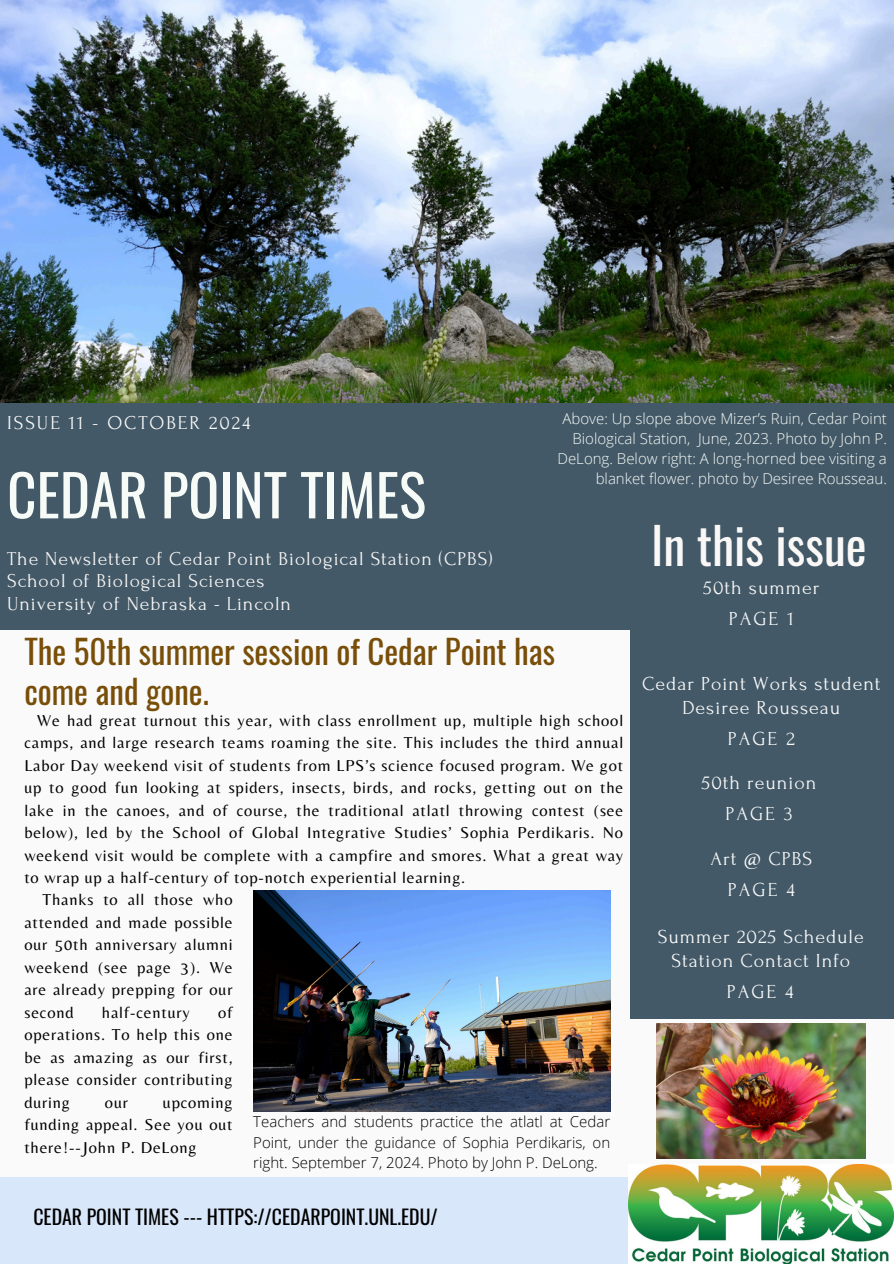
<style>
.page{position:relative;width:894px;height:1264px;background:#fff}
.page>*{position:absolute;margin:0;border:0;box-sizing:border-box;transform-origin:0 0}
.t1{font:57.15px "Oswald";color:#f7fbf7}
.t2{font:49.65px "Oswald";color:#faf8f7}
.t3{font:32.85px/39.3px "Oswald";color:#784e08}
.t4{font:19.8px/23.7px "Forum";letter-spacing:.05em;color:#fafafa;text-align:center}
.t5{font:19.8px "Oswald";color:#000}
.t6{font:19.65px/22.5px "Forum";letter-spacing:.05em;color:#faf8f7}
.t7{font:19.65px "Forum";letter-spacing:.1em;color:#fafafa}
.t8{font:16.5px/22.5px "Belleza";letter-spacing:.05em;color:#000;text-align:justify}
.t9{font:300 15px/20.2px "Open Sans";color:#f7fbf7;text-align:right}
.t10{font:300 15px/20.2px "Open Sans";color:#000;text-align:justify}
</style>
<div class="page">
<div style="left:0;top:0;width:893px;height:1263px;background:#fafafa"></div>
<img style="left:0;top:0;width:893px;height:403px">
<div style="left:630px;top:403px;width:263px;height:615px;background:#435967"></div>
<div style="left:0;top:403px;width:701px;height:226px;background:#435967"></div>
<div style="left:0;top:1177px;width:893px;height:86px;background:#d9e7fa"></div>
<img style="left:628px;top:1164px;width:264px;height:99px">
<img style="left:656px;top:1023px;width:209px;height:135px">
<img style="left:253px;top:890px;width:357px;height:221px">
<h4 class="t7" style="left:7px;top:412px;width:245px">ISSUE 11 - OCTOBER 2024</h4>
<h5 class="t1" style="left:7px;top:450px;width:420px">CEDAR POINT TIMES</h5>
<h5 class="t6" style="left:7px;top:547px;width:487px">The Newsletter of Cedar Point Biological Station (CPBS)<br>School of Biological Sciences<br>University of Nebraska - Lincoln</h5>
<p class="t9" style="left:557px;top:408px;width:331px">Above: Up slope above Mizer’s Ruin, Cedar Point<br>Biological Station, June, 2023. Photo by John P.<br>DeLong. Below right: A long-horned bee visiting a</p>
<p class="t9" style="left:595px;top:468px;width:292px">blanket flower. photo by Desiree Rousseau.</p>
<h4 class="t2" style="left:651px;top:507px;width:217px">In this issue</h4>
<h5 class="t4" style="left:703px;top:576px;width:118px">50th summer</h5>
<h4 class="t4" style="left:728px;top:607px;width:66px">PAGE 1</h4>
<h5 class="t3" style="left:24px;top:631px;width:532px">The 50th summer session of Cedar Point has come and gone.</h5>
<h4 class="t8" style="left:24px;top:708px;width:600px;text-indent:13px">We had great turnout this year, with class enrollment up, multiple high school camps, and large research teams roaming the site. This includes the third annual Labor Day weekend visit of students from LPS’s science focused program. We got up to good fun looking at spiders, insects, birds, and rocks, getting out on the lake in the canoes, and of course, the traditional atlatl throwing contest (see below), led by the School of Global Integrative Studies’ Sophia Perdikaris. No weekend visit would be complete with a campfire and smores. What a great way to wrap up a half-century of top-notch experiential learning.</h4>
<p class="t8" style="left:24px;top:888px;width:210px;text-indent:18px">Thanks to all those who attended and made possible our 50th anniversary alumni weekend (see page 3). We are already prepping for our second</p>
<p class="t8" style="left:24px;top:1000px;width:210px;text-indent:194px">of operations. To help this one be as amazing as our first, please consider contributing during</p>
<p class="t8" style="left:102px;top:1000px;width:89px">half-century</p>
<p class="t8" style="left:24px;top:1090px;width:210px;text-indent:138px">upcoming funding appeal. See you out there!--John P. DeLong</p>
<p class="t8" style="left:105px;top:1090px;width:24px">our</p>
<p class="t10" style="left:253px;top:1111px;width:358px">Teachers and students practice the atlatl at Cedar Point, under the guidance of Sophia Perdikaris, on right. September 7, 2024. Photo by John P. DeLong.</p>
<h5 class="t5" style="left:33px;top:1201px;width:406px">CEDAR POINT TIMES --- HTTPS://CEDARPOINT.UNL.EDU/</h5>
<h4 class="t4" style="left:642px;top:672px;width:240px">Cedar Point Works student<br>Desiree Rousseau</h4>
<p class="t4" style="left:727px;top:727px;width:68px">PAGE 2</p>
<h4 class="t4" style="left:701px;top:771px;width:116px">50th reunion</h4>
<h1 class="t4" style="left:725px;top:802px;width:68px">PAGE 3</h1>
<h5 class="t4" style="left:710px;top:847px;width:103px">Art @ CPBS</h5>
<h3 class="t4" style="left:727px;top:878px;width:68px">PAGE 4</h3>
<p class="t4" style="left:657px;top:925px;width:207px">Summer 2025 Schedule<br>Station Contact Info</p>
<p class="t4" style="left:726px;top:980px;width:68px">PAGE 4</p>
</div>
